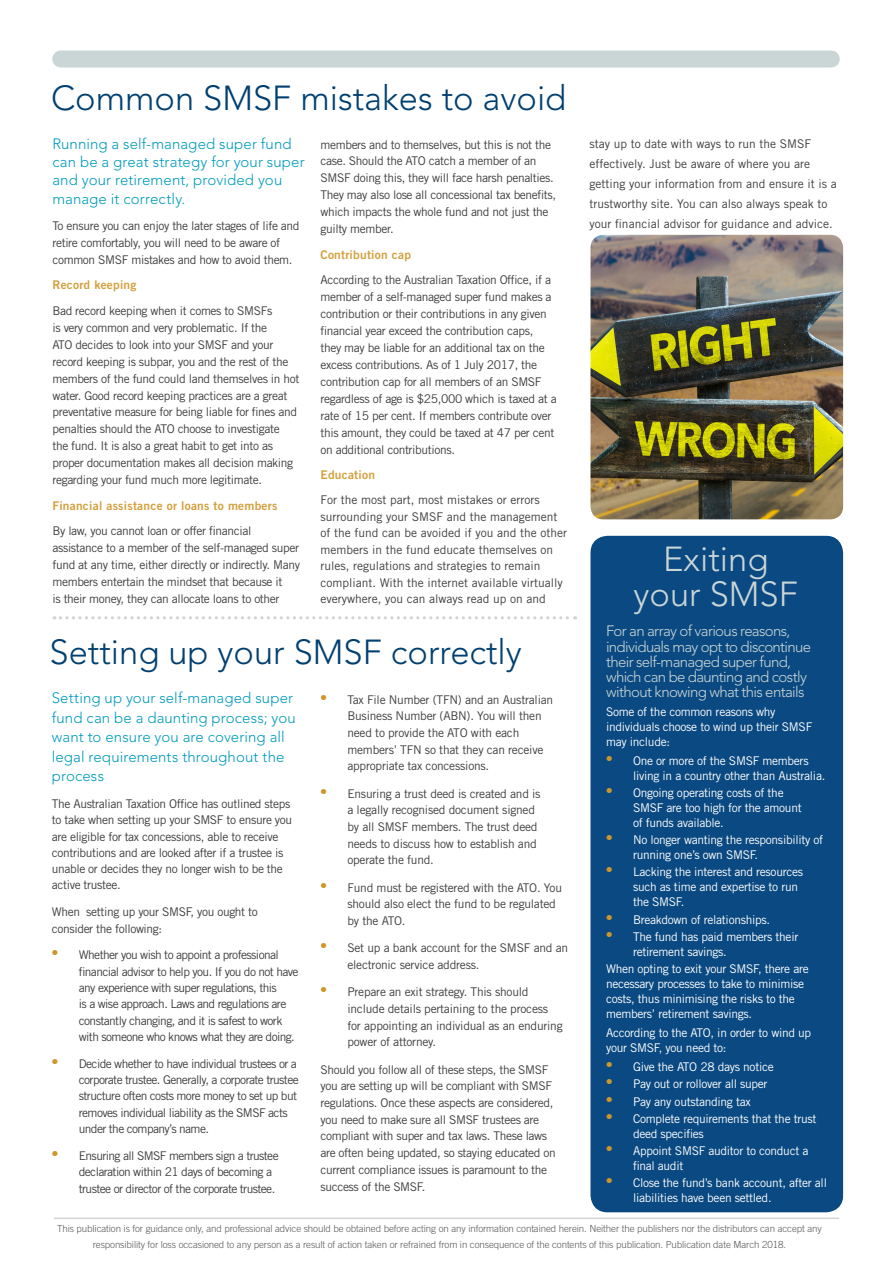
<style>
.page{position:relative;width:893px;height:1263px;background:#fff}
.page>*{position:absolute;margin:0;border:0;box-sizing:border-box;transform-origin:0 0}
.Title_-_Article{font:300 34.5px "Avenir LT Std";color:#004071}
.Title_-_Article-2{font:300 34.5px "Avenir LT Std";color:#cad5d6}
.Body_Text{font:300 15px/19.5px "Avenir LT Std";letter-spacing:.005em;color:#009bbc}
.Body_Text-2{font:300 15px/15px "Avenir LT Std";letter-spacing:-.045em;color:#cad5d6}
.Body_Text-3{font:12px/17px "Trade Gothic LT Std";letter-spacing:-.03em;color:#3e3e3f}
.Body_Text-4{font:12px/15px "Trade Gothic LT Std";letter-spacing:-.025em;color:#fff}
.Body_Text-5{font:12px/16.4px "Trade Gothic LT Std";letter-spacing:-.05em;color:#3e3e3f}
.Body_Text-6{font:12px/16.5px "Trade Gothic LT Std";color:#3e3e3f}
.Body_Text-7{font:12px "Trade Gothic LT Std Bd 2";letter-spacing:.02em;color:#d2a03d}
.Body_Text-8{font:300 9.75px/15.9px "Trade Gothic LT Std";letter-spacing:-.01em;color:#57585a;text-align:center}
.s1{font-family:"Arial Rounded MT Bold";font-size:18px;color:#cd972b}
</style>
<div class="page">
<svg style="left:54px;top:616px;width:522px;height:3px"></svg>
<hr style="left:54px;top:1217px;width:785px;height:2px;background:#231f20">
<div style="left:61px;top:51px;width:770px;height:17px;background:#cad5d6"></div>
<img style="left:590px;top:235px;width:253px;height:284px">
<div style="left:590px;top:536px;width:253px;height:676px;background:#0a4981;border-radius:17px"></div>
<p class="Title_-_Article" style="left:51px;top:78px;width:517px">Common SMSF mistakes to avoid</p>
<p class="Body_Text" style="left:52px;top:135px;width:254px;line-height:17.7px">Running a self-managed super fund can be a great strategy for your super and your retirement, provided you</p>
<p class="Body_Text" style="left:52px;top:190px;width:135px">manage it correctly.</p>
<p class="Body_Text-3" style="left:52px;top:217px;width:249px">To ensure you can enjoy the later stages of life and retire comfortably, you will need to be aware of common SMSF mistakes and how to avoid them.</p>
<p class="Body_Text-7" style="left:52px;top:278px;width:86px">Record keeping</p>
<p class="Body_Text-3" style="left:52px;top:302px;width:249px">Bad record keeping when it comes to SMSFs<br>is very common and very problematic. If the<br>ATO decides to look into your SMSF and your record keeping is subpar, you and the rest of the members of the fund could land themselves in hot water. Good record keeping practices are a great preventative measure for being liable for fines and penalties should the ATO choose to investigate<br>the fund. It is also a great habit to get into as proper documentation makes all decision making regarding your fund much more legitimate.</p>
<p class="Body_Text-7" style="left:52px;top:498px;width:226px">Financial assistance or loans to members</p>
<p class="Body_Text-3" style="left:52px;top:522px;width:249px">By law, you cannot loan or offer financial assistance to a member of the self-managed super fund at any time, either directly or indirectly. Many members entertain the mindset that because it<br>is their money, they can allocate loans to other</p>
<p class="Body_Text-3" style="left:320px;top:136px;width:237px">members and to themselves, but this is not the case. Should the ATO catch a member of an SMSF doing this, they will face harsh penalties.<br>They may also lose all concessional tax benefits, which impacts the whole fund and not just the guilty member.</p>
<p class="Body_Text-7" style="left:320px;top:247px;width:92px">Contribution cap</p>
<p class="Body_Text-3" style="left:320px;top:271px;width:238px">According to the Australian Taxation Office, if a member of a self-managed super fund makes a contribution or their contributions in any given financial year exceed the contribution caps, they may be liable for an additional tax on the excess contributions. As of 1 July 2017, the contribution cap for all members of an SMSF regardless of age is $25,000 which is taxed at a rate of 15 per cent. If members contribute over this amount, they could be taxed at 47 per cent on additional contributions.</p>
<p class="Body_Text-7" style="left:320px;top:467px;width:56px">Education</p>
<p class="Body_Text-6" style="left:320px;top:491px;width:248px">For the most part, most mistakes or errors surrounding your SMSF and the management of the fund can be avoided if you and the other members in the fund educate themselves on rules, regulations and strategies to remain compliant. With the internet available virtually everywhere, you can always read up on and</p>
<p class="Title_-_Article" style="left:50px;top:632px;width:474px">Setting up your SMSF correctly</p>
<p class="Body_Text" style="left:52px;top:688px;width:245px">Setting up your self-managed super fund can be a daunting process; you want to ensure you are covering all legal requirements throughout the process</p>
<p class="Body_Text-3" style="left:52px;top:795px;width:242px;line-height:16.2px">The Australian Taxation Office has outlined steps to take when setting up your SMSF to ensure you are eligible for tax concessions, able to receive contributions and are looked after if a trustee is unable or decides they no longer wish to be the active trustee.</p>
<p class="Body_Text-3" style="left:52px;top:904px;width:208px;line-height:16.4px">When setting up your SMSF, you ought to consider the following:</p>
<p class="Body_Text-5" style="left:79px;top:947px;width:221px;text-indent:-27px"><span class="s1">•</span> Whether you wish to appoint a professional financial advisor to help you. If you do not have any experience with super regulations, this<br>is a wise approach. Laws and regulations are constantly changing, and it is safest to work with someone who knows what they are doing.</p>
<p class="Body_Text-5" style="left:79px;top:1055px;width:221px;text-indent:-27px"><span class="s1">•</span> Decide whether to have individual trustees or a corporate trustee. Generally, a corporate trustee structure often costs more money to set up but removes individual liability as the SMSF acts under the company’s name.</p>
<p class="Body_Text-5" style="left:79px;top:1147px;width:201px;text-indent:-27px"><span class="s1">•</span> Ensuring all SMSF members sign a trustee declaration within 21 days of becoming a trustee or director of the corporate trustee.</p>
<p class="Body_Text-3" style="left:347px;top:691px;width:207px;text-indent:-27px"><span class="s1">•</span> Tax File Number (TFN) and an Australian Business Number (ABN). You will then need to provide the ATO with each members’ TFN so that they can receive appropriate tax concessions.</p>
<p class="Body_Text-3" style="left:347px;top:785px;width:195px;text-indent:-27px"><span class="s1">•</span> Ensuring a trust deed is created and is a legally recognised document signed by all SMSF members. The trust deed needs to discuss how to establish and operate the fund.</p>
<p class="Body_Text-3" style="left:347px;top:879px;width:216px;text-indent:-27px"><span class="s1">•</span> Fund must be registered with the ATO. You should also elect the fund to be regulated by the ATO.</p>
<p class="Body_Text-3" style="left:347px;top:940px;width:222px;text-indent:-27px"><span class="s1">•</span> Set up a bank account for the SMSF and an electronic service address.</p>
<p class="Body_Text-3" style="left:347px;top:984px;width:217px;text-indent:-27px"><span class="s1">•</span> Prepare an exit strategy. This should include details pertaining to the process for appointing an individual as an enduring power of attorney.</p>
<p class="Body_Text-3" style="left:320px;top:1061px;width:237px">Should you follow all of these steps, the SMSF you are setting up will be compliant with SMSF regulations. Once these aspects are considered, you need to make sure all SMSF trustees are compliant with super and tax laws. These laws are often being updated, so staying educated on current compliance issues is paramount to the success of the SMSF.</p>
<p class="Body_Text-6" style="left:590px;top:134px;width:249px;line-height:19.8px">stay up to date with ways to run the SMSF effectively. Just be aware of where you are getting your information from and ensure it is a trustworthy site. You can also always speak to your financial advisor for guidance and advice.</p>
<p class="Title_-_Article-2" style="left:663px;top:539px;width:107px">Exiting</p>
<p class="Title_-_Article-2" style="left:634px;top:574px;width:166px">your SMSF</p>
<p class="Body_Text-2" style="left:606px;top:624px;width:207px">For an array of various reasons, individuals may opt to discontinue their self-managed super fund, which can be daunting and costly without knowing what this entails</p>
<p class="Body_Text-4" style="left:606px;top:704px;width:208px">Some of the common reasons why individuals choose to wind up their SMSF may include:</p>
<p class="Body_Text-4" style="left:633px;top:753px;width:194px;text-indent:-27px"><span class="s1">•</span> One or more of the SMSF members living in a country other than Australia.</p>
<p class="Body_Text-4" style="left:633px;top:785px;width:170px;text-indent:-27px"><span class="s1">•</span> Ongoing operating costs of the<br>SMSF are too high for the amount of funds available.</p>
<p class="Body_Text-4" style="left:633px;top:832px;width:192px;text-indent:-27px"><span class="s1">•</span> No longer wanting the responsibility of running one’s own SMSF.</p>
<p class="Body_Text-4" style="left:633px;top:864px;width:172px;text-indent:-27px"><span class="s1">•</span> Lacking the interest and resources such as time and expertise to run the SMSF.</p>
<p class="Body_Text-4" style="left:606px;top:912px;width:166px"><span class="s1">•</span> Breakdown of relationships.</p>
<p class="Body_Text-4" style="left:633px;top:929px;width:167px;text-indent:-27px"><span class="s1">•</span> The fund has paid members their retirement savings.</p>
<p class="Body_Text-4" style="left:606px;top:961px;width:204px">When opting to exit your SMSF, there are necessary processes to take to minimise costs, thus minimising the risks to the members’ retirement savings.</p>
<p class="Body_Text-4" style="left:606px;top:1025px;width:207px">According to the ATO, in order to wind up your SMSF, you need to:</p>
<p class="Body_Text-4" style="left:606px;top:1059px;width:169px"><span class="s1">•</span> Give the ATO 28 days notice</p>
<p class="Body_Text-4" style="left:606px;top:1076px;width:163px"><span class="s1">•</span> Pay out or rollover all super</p>
<p class="Body_Text-4" style="left:606px;top:1094px;width:146px"><span class="s1">•</span> Pay any outstanding tax</p>
<p class="Body_Text-4" style="left:633px;top:1111px;width:185px;text-indent:-27px"><span class="s1">•</span> Complete requirements that the trust deed specifies</p>
<p class="Body_Text-4" style="left:633px;top:1143px;width:177px;text-indent:-27px"><span class="s1">•</span> Appoint SMSF auditor to conduct a final audit</p>
<p class="Body_Text-4" style="left:633px;top:1175px;width:195px;text-indent:-27px"><span class="s1">•</span> Close the fund’s bank account, after all liabilities have been settled.</p>
<p class="Body_Text-8" style="left:57px;top:1220px;width:766px">This publication is for guidance only, and professional advice should be obtained before acting on any information contained herein. Neither the publishers nor the distributors can accept any responsibility for loss occasioned to any person as a result of action taken or refrained from in consequence of the contents of this publication. Publication date March 2018.</p>
</div>
